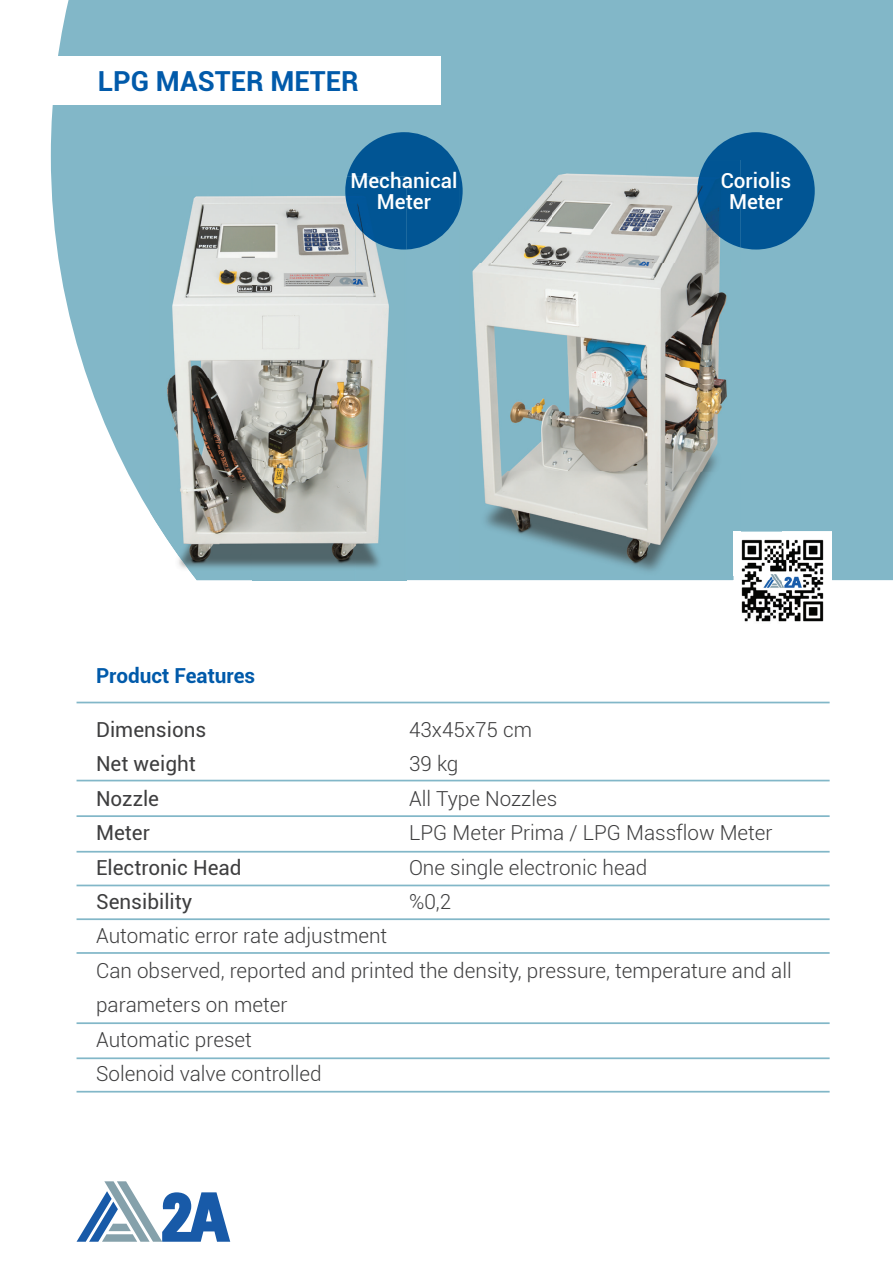
<style>
.page{position:relative;width:893px;height:1263px;background:#fff}
.page>*{position:absolute;margin:0;border:0;box-sizing:border-box;transform-origin:0 0}
.t1{font:700 27.6px "Roboto";color:#015aaa}
.t2{font:300 20.7px/34.5px "Roboto";color:#3e3e3f}
.t3{font:20.7px/34.5px "Roboto";color:#3e3e3f}
.t4{font:500 20.7px/20.7px "Roboto";color:#fff;text-align:center}
.t5{font:700 20.7px "Roboto";color:#015aaa}
</style>
<div class="page">
<svg style="left:51px;top:0;width:842px;height:580px;background:#8cbccc"></svg>
<div style="left:49px;top:56px;width:391px;height:49px;background:#fff"></div>
<svg style="left:77px;top:1181px;width:153px;height:61px"></svg>
<img style="left:733px;top:531px;width:98px;height:91px">
<img style="left:150px;top:177px;width:205px;height:403px">
<img style="left:355px;top:250px;width:52px;height:330px">
<img style="left:459px;top:160px;width:281px;height:416px">
<img style="left:733px;top:531px;width:7px;height:45px">
<svg style="left:347px;top:132px;width:112px;height:117px;background:#1b699e"></svg>
<img style="left:345px;top:177px;width:62px;height:73px">
<img style="left:459px;top:171px;width:4px;height:40px">
<svg style="left:706px;top:132px;width:109px;height:118px;background:#1c699e"></svg>
<img style="left:697px;top:160px;width:43px;height:87px">
<hr style="left:77px;top:702px;width:753px;height:1px;background:#82b7c8">
<hr style="left:77px;top:780px;width:753px;height:1px;background:#82b7c8">
<hr style="left:77px;top:851px;width:753px;height:1px;background:#82b7c8">
<hr style="left:77px;top:885px;width:753px;height:1px;background:#82b7c8">
<hr style="left:77px;top:918px;width:753px;height:2px;background:#82b7c8">
<hr style="left:77px;top:815px;width:753px;height:2px;background:#82b7c8">
<hr style="left:77px;top:952px;width:753px;height:2px;background:#82b7c8">
<hr style="left:77px;top:1022px;width:753px;height:2px;background:#82b7c8">
<hr style="left:77px;top:1057px;width:753px;height:2px;background:#82b7c8">
<hr style="left:77px;top:1091px;width:753px;height:1px;background:#82b7c8">
<h1 class="t1" style="left:98px;top:61px;width:262px">LPG MASTER METER</h1>
<p class="t4" style="left:350px;top:170px;width:109px">Mechanical<br>Meter</p>
<p class="t4" style="left:721px;top:170px;width:72px">Coriolis<br>Meter</p>
<p class="t5" style="left:96px;top:661px;width:161px">Product Features</p>
<p class="t3" style="left:96px;top:711px;width:147px">Dimensions<br>Net weight<br>Nozzle<br>Meter<br>Electronic Head<br>Sensibility</p>
<p class="t2" style="left:409px;top:711px;width:365px">43x45x75 cm<br>39 kg<br>All Type Nozzles<br>LPG Meter Prima / LPG Massflow Meter<br>One single electronic head<br>%0,2</p>
<p class="t2" style="left:96px;top:918px;width:697px">Automatic error rate adjustment<br>Can observed, reported and printed the density, pressure, temperature and all parameters on meter<br>Automatic preset<br>Solenoid valve controlled</p>
</div>
